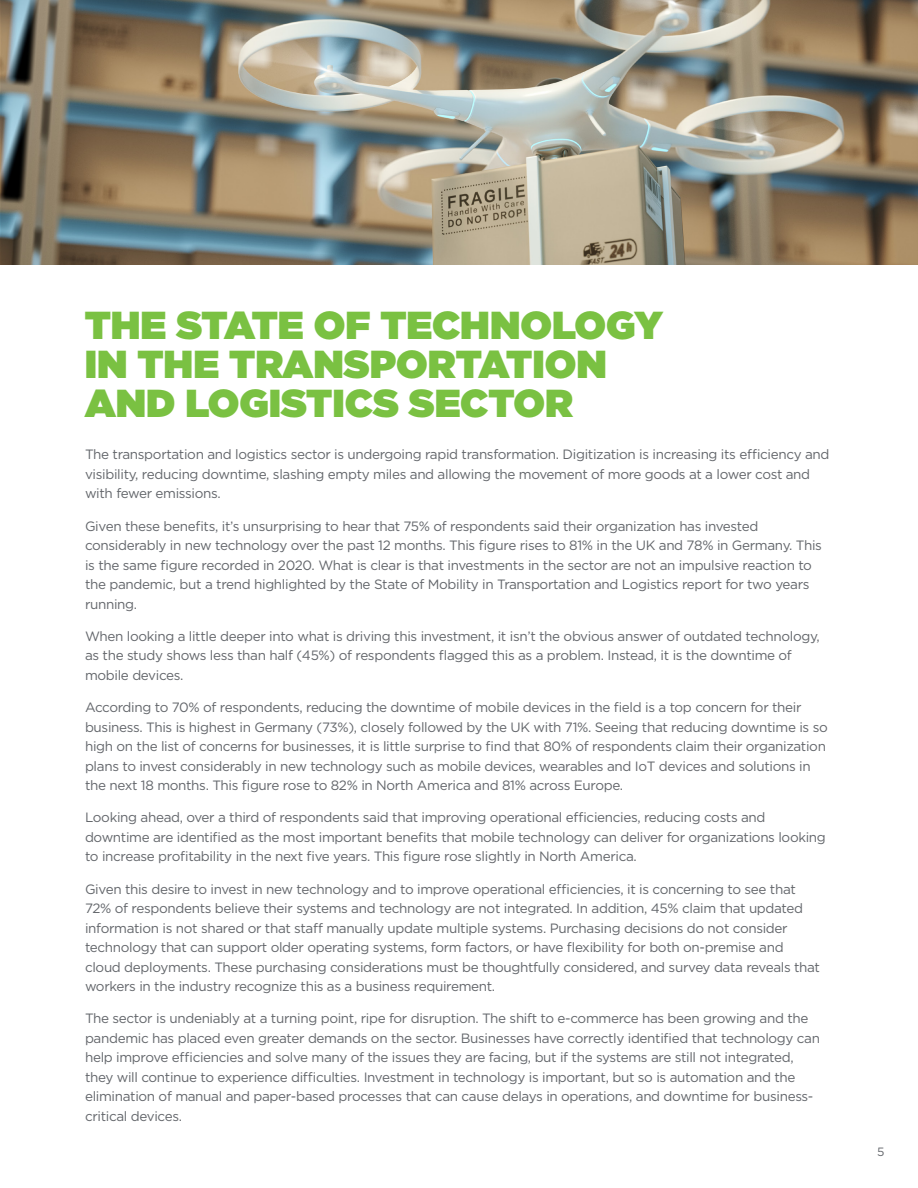
<style>
.page{position:relative;width:918px;height:1188px;background:#fff}
.page>*{position:absolute;margin:0;border:0;box-sizing:border-box;transform-origin:0 0}
.t1{font:900 39px/39px "Gotham";color:#7ac142}
.t2{font:13.5px/19.5px "Gotham";letter-spacing:-.025em;color:#63666b}
.t3{font:12px "Gotham";color:#63666b}
</style>
<div class="page">
<img style="left:0;top:0;width:918px;height:265px">
<p class="t1" style="left:85px;top:305px;width:580px">THE STATE OF TECHNOLOGY<br>IN THE TRANSPORTATION<br>AND LOGISTICS SECTOR</p>
<p class="t2" style="left:85px;top:445px;width:746px">The transportation and logistics sector is undergoing rapid transformation. Digitization is increasing its efficiency and visibility, reducing downtime, slashing empty miles and allowing the movement of more goods at a lower cost and with fewer emissions.</p>
<p class="t2" style="left:85px;top:516px;width:738px">Given these benefits, it’s unsurprising to hear that 75% of respondents said their organization has invested considerably in new technology over the past 12 months. This figure rises to 81% in the UK and 78% in Germany. This is the same figure recorded in 2020. What is clear is that investments in the sector are not an impulsive reaction to the pandemic, but a trend highlighted by the State of Mobility in Transportation and Logistics report for two years running.</p>
<p class="t2" style="left:85px;top:626px;width:736px">When looking a little deeper into what is driving this investment, it isn’t the obvious answer of outdated technology, as the study shows less than half (45%) of respondents flagged this as a problem. Instead, it is the downtime of mobile devices.</p>
<p class="t2" style="left:85px;top:697px;width:744px">According to 70% of respondents, reducing the downtime of mobile devices in the field is a top concern for their business. This is highest in Germany (73%), closely followed by the UK with 71%. Seeing that reducing downtime is so high on the list of concerns for businesses, it is little surprise to find that 80% of respondents claim their organization plans to invest considerably in new technology such as mobile devices, wearables and IoT devices and solutions in the next 18 months. This figure rose to 82% in North America and 81% across Europe.</p>
<p class="t2" style="left:85px;top:808px;width:742px">Looking ahead, over a third of respondents said that improving operational efficiencies, reducing costs and downtime are identified as the most important benefits that mobile technology can deliver for organizations looking to increase profitability in the next five years. This figure rose slightly in North America.</p>
<p class="t2" style="left:85px;top:879px;width:737px">Given this desire to invest in new technology and to improve operational efficiencies, it is concerning to see that 72% of respondents believe their systems and technology are not integrated. In addition, 45% claim that updated information is not shared or that staff manually update multiple systems. Purchasing decisions do not consider technology that can support older operating systems, form factors, or have flexibility for both on-premise and cloud deployments. These purchasing considerations must be thoughtfully considered, and survey data reveals that workers in the industry recognize this as a business requirement.</p>
<p class="t2" style="left:85px;top:1009px;width:737px">The sector is undeniably at a turning point, ripe for disruption. The shift to e-commerce has been growing and the pandemic has placed even greater demands on the sector. Businesses have correctly identified that technology can help improve efficiencies and solve many of the issues they are facing, but if the systems are still not integrated, they will continue to experience difficulties. Investment in technology is important, but so is automation and the elimination of manual and paper-based processes that can cause delays in operations, and downtime for business&shy;critical devices.</p>
<p class="t3" style="left:877px;top:1144px;width:9px">5</p>
</div>
